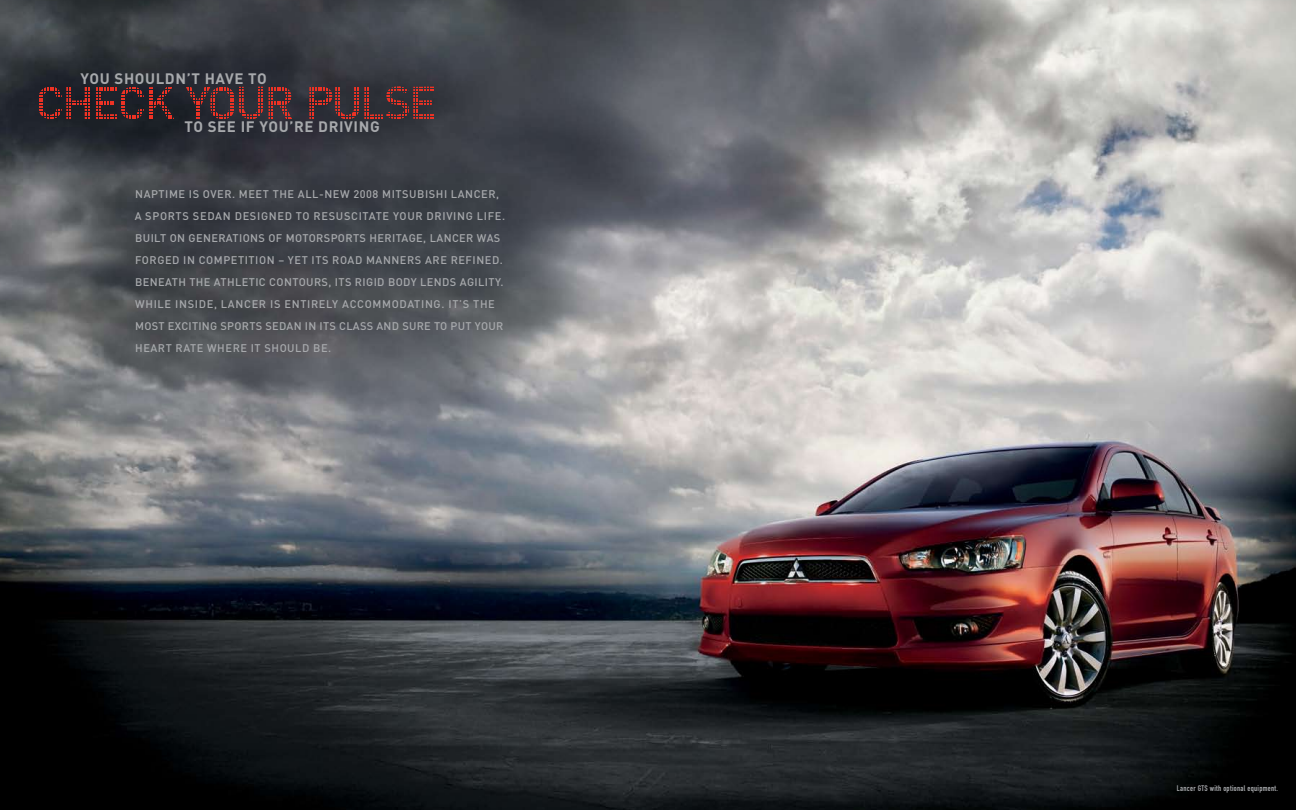
<style>
.page{position:relative;width:1296px;height:810px;background:#fff}
.page>*{position:absolute;margin:0;border:0;box-sizing:border-box;transform-origin:0 0}
.t1{font:700 15px "DIN";letter-spacing:.04em;color:#a7a9ac}
.t2{font:500 11px/22px "DIN";letter-spacing:.05em;color:#a7a9ac}
.t3{font:8px "DIN Engschrift";letter-spacing:.04em;color:#a7a9ac}
</style>
<div class="page">
<img style="left:0;top:0;width:1296px;height:810px">
<svg style="left:310px;top:87px;width:124px;height:32px;background:#572f32"></svg>
<svg style="left:269px;top:87px;width:23px;height:32px"></svg>
<svg style="left:186px;top:87px;width:77px;height:32px;background:#532c30"></svg>
<svg style="left:96px;top:87px;width:78px;height:32px;background:#502527"></svg>
<svg style="left:39px;top:87px;width:51px;height:32px;background:#4f2426"></svg>
<h1 class="t1" style="left:81px;top:69px;width:186px">YOU SHOULDN’T HAVE TO</h1>
<h1 class="t1" style="left:185px;top:117px;width:178px">TO SEE I F YOU’RE DRIVING</h1>
<p class="t2" style="left:135px;top:182px;width:372px">NAPTIME IS OVER. M EET THE ALL-N EW 2008 M ITSUBISHI LAN CER, A SPORTS SEDAN DESIGN ED TO RESUSCITATE YOUR DRIVING LIFE.<br>BUILT ON GEN ERATIONS OF MOTORSPORTS HERITAGE, LANCER WAS FORGED IN COMPETITION – YET ITS ROAD MANN ERS ARE REFIN ED.<br>B EN EATH THE ATHLETIC CONTOURS, ITS RIGID BODY LEN DS AGILITY.<br>WHILE INSIDE, LANCER IS ENTIRELY ACCOMMODATING. IT’S THE MOST EXCITIN G SPORTS SEDAN IN ITS CLASS AN D SURE TO PUT YOUR HEART RATE WHERE IT SHOULD BE.</p>
<p class="t3" style="left:1177px;top:784px;width:103px">Lancer GTS with optional equipment.</p>
</div>
